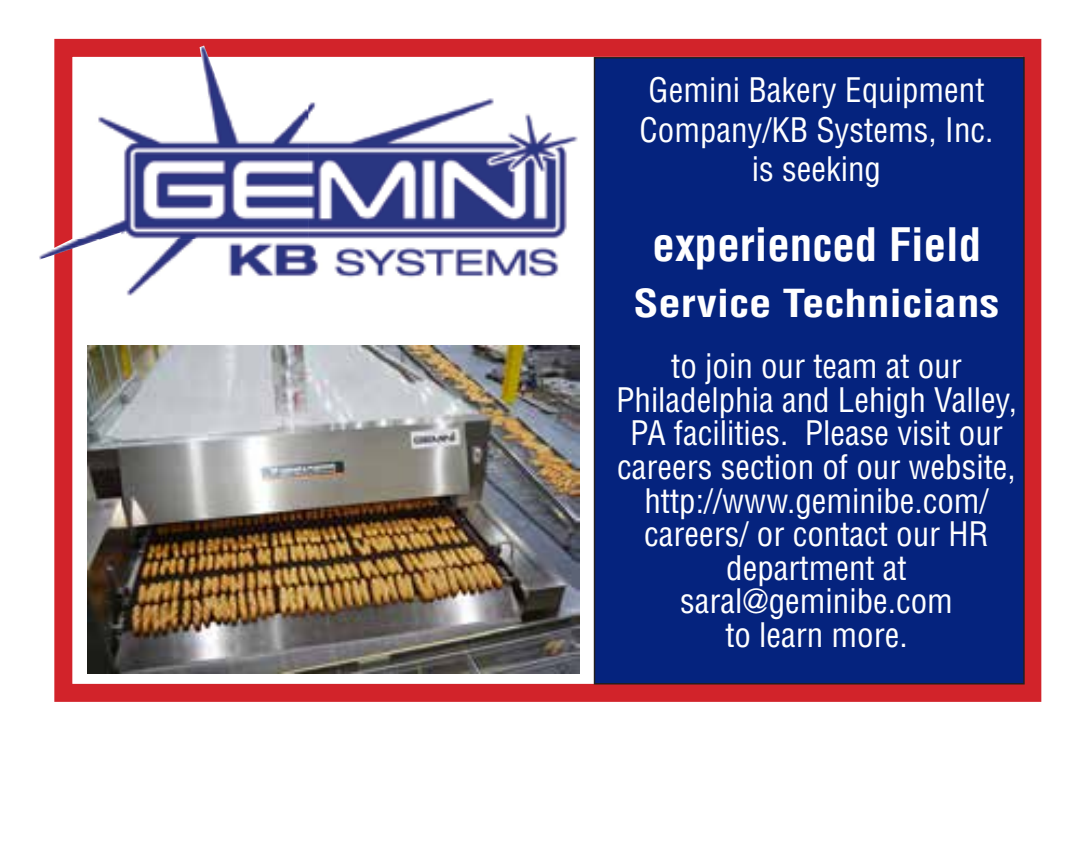
<style>
.page{position:relative;width:1080px;height:864px;background:#fff}
.page>*{position:absolute;margin:0;border:0;box-sizing:border-box;transform-origin:0 0}
.t1{font:700 condensed 45px "Helvetica LT Std";color:#fff}
.t2{font:700 condensed 37.8px "Helvetica LT Std";color:#fff;scale:1.19 1}
.t3{font:condensed 33px/33.6px "Helvetica LT Std";color:#fff;text-align:center}
</style>
<div class="page">
<div style="left:54px;top:39px;width:987px;height:663px;border:18px solid #d2232a"></div>
<img style="left:71px;top:46px;width:238px;height:193px">
<img style="left:308px;top:77px;width:270px;height:162px">
<img style="left:39px;top:239px;width:520px;height:70px">
<div style="left:595px;top:58px;width:429px;height:626px;background:#05237e"></div>
<div style="left:594px;top:57px;width:431px;height:628px;border:2px solid #231f20"></div>
<img style="left:87px;top:345px;width:493px;height:329px">
<p class="t3" style="left:640px;top:70px;width:355px;line-height:39.6px">Gemini Bakery Equipment<br>Company/KB Systems, Inc. is seeking</p>
<h1 class="t1" style="left:652px;top:216px;width:330px">experienced Field</h1>
<p class="t2" style="left:633px;top:279px;width:309px">Service Technicians</p>
<p class="t3" style="left:616px;top:349px;width:402px">to join our team at our<br>Philadelphia and Lehigh Valley,<br>PA facilities. Please visit our careers section of our website, http://www.geminibe.com/ careers/ or contact our HR department at saral@geminibe.com<br>to learn more.</p>
</div>
